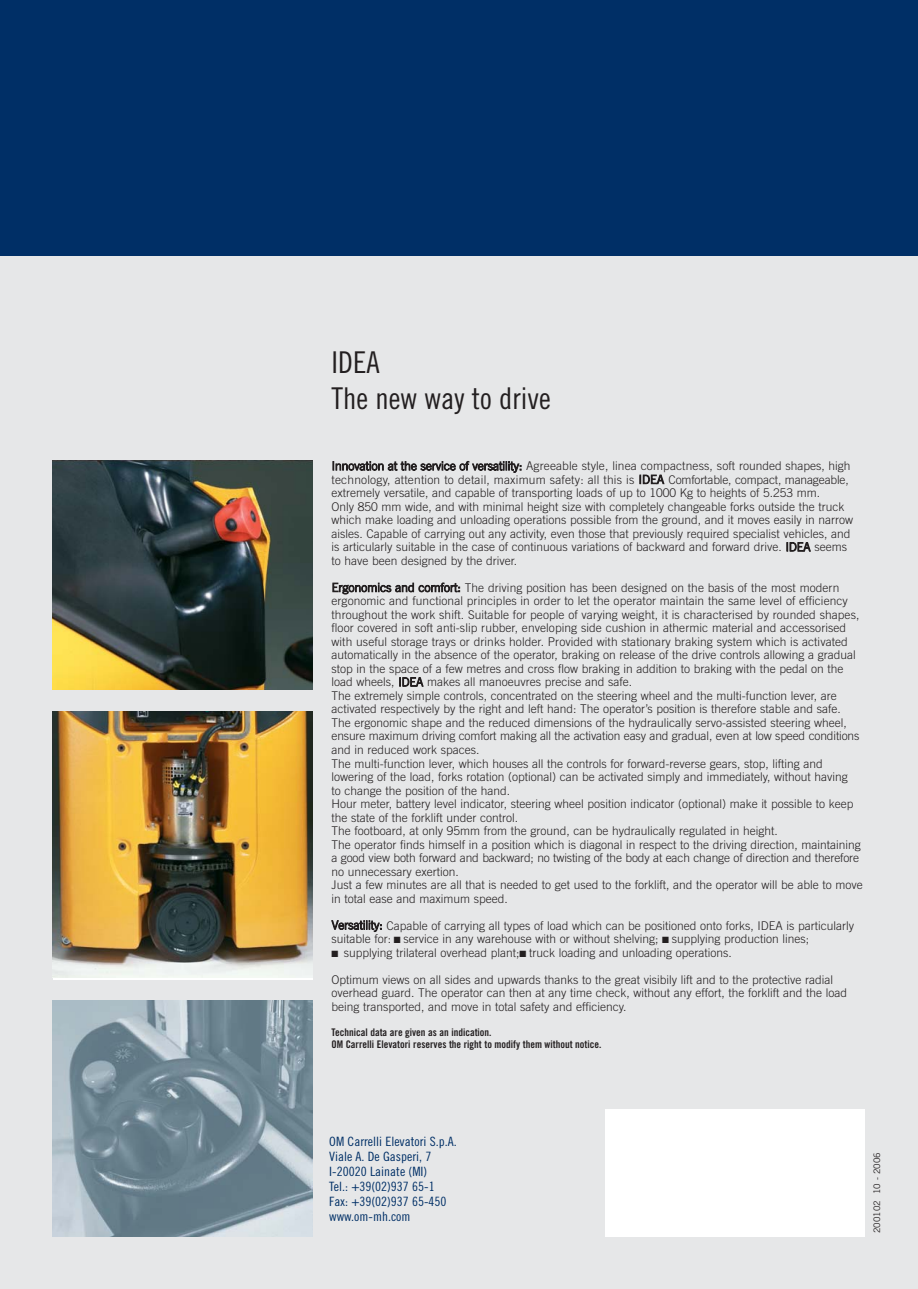
<style>
.page{position:relative;width:918px;height:1289px;background:#fff}
.page>*{position:absolute;margin:0;border:0;box-sizing:border-box;transform-origin:0 0}
.t1{font:30px/36px "Trade Gothic Cond Eighteen";color:#231f20}
.t2{font:12.9px/15px "Trade Gothic Cond Eighteen";color:#002f66;scale:1.05 1}
.t3{font:300 12px/13.5px "Trade Gothic";color:#231f20}
.t4{font:10.5px/12px "Trade Gothic Bold Cond Twenty";color:#231f20}
.t5{font:9px "Trade Gothic";color:#231f20}
</style>
<div class="page">
<div style="left:0;top:1px;width:918px;height:1287px;background:#e6e7e8"></div>
<div style="left:0;top:1px;width:918px;height:255px;background:#002f66"></div>
<img style="left:53px;top:711px;width:259px;height:267px">
<img style="left:53px;top:1000px;width:259px;height:236px">
<img style="left:53px;top:460px;width:259px;height:230px">
<div style="left:606px;top:1108px;width:259px;height:128px;background:#fff"></div>
<h1 class="t1" style="left:332px;top:346px;width:221px">IDEA<br>The new way to drive</h1>
<p class="t3" style="left:332px;top:460px;width:523px">Innovation at the service of versatility: Agreeable style, linea compactness, soft rounded shapes, high technology, attention to detail, maximum safety: all this is IDEA Comfortable, compact, manageable, extremely versatile, and capable of transporting loads of up to 1000 Kg to heights of 5.253 mm.<br>Only 850 mm wide, and with minimal height size with completely changeable forks outside the truck which make loading and unloading operations possible from the ground, and it moves easily in narrow aisles. Capable of carrying out any activity, even those that previously required specialist vehicles, and is articularly suitable in the case of continuous variations of backward and forward drive. IDEA seems to have been designed by the driver.</p>
<p class="t3" style="left:332px;top:582px;width:533px">Ergonomics and comfort: The driving position has been designed on the basis of the most modern ergonomic and functional principles in order to let the operator maintain the same level of efficiency throughout the work shift. Suitable for people of varying weight, it is characterised by rounded shapes, floor covered in soft anti-slip rubber, enveloping side cushion in athermic material and accessorised with useful storage trays or drinks holder. Provided with stationary braking system which is activated automatically in the absence of the operator, braking on release of the drive controls allowing a gradual stop in the space of a few metres and cross flow braking in addition to braking with the pedal on the load wheels, IDEA makes all manoeuvres precise and safe.<br>The extremely simple controls, concentrated on the steering wheel and the multi-function lever, are activated respectively by the right and left hand: The operator’s position is therefore stable and safe.<br>The ergonomic shape and the reduced dimensions of the hydraulically servo-assisted steering wheel, ensure maximum driving comfort making all the activation easy and gradual, even at low speed conditions and in reduced work spaces.<br>The multi-function lever, which houses all the controls for forward-reverse gears, stop, lifting and lowering of the load, forks rotation (optional) can be activated simply and immediately, without having<br>to change the position of the hand.<br>Hour meter, battery level indicator, steering wheel position indicator (optional) make it possible to keep the state of the forklift under control.<br>The footboard, at only 95mm from the ground, can be hydraulically regulated in height.<br>The operator finds himself in a position which is diagonal in respect to the driving direction, maintaining a good view both forward and backward; no twisting of the body at each change of direction and therefore no unnecessary exertion.<br>Just a few minutes are all that is needed to get used to the forklift, and the operator will be able to move in total ease and maximum speed.</p>
<p class="t3" style="left:332px;top:919px;width:524px">Versatility: Capable of carrying all types of load which can be positioned onto forks, IDEA is particularly suitable for: ■ service in any warehouse with or without shelving; ■ supplying production lines;</p>
<p class="t3" style="left:332px;top:946px;width:402px">■ supplying trilateral overhead plant;■ truck loading and unloading operations.</p>
<p class="t3" style="left:332px;top:973px;width:517px">Optimum views on all sides and upwards thanks to the great visibily lift and to the protective radial overhead guard. The operator can then at any time check, without any effort, the forklift and the load being transported, and move in total safety and efficiency.</p>
<p class="t4" style="left:332px;top:1027px;width:271px">Technical data are given as an indication.<br>OM Carrelli Elevatori reserves the right to modify them without notice.</p>
<p class="t2" style="left:329px;top:1134px;width:123px">OM Carrelli Elevatori S.p.A.<br>Viale A. De Gasperi, 7<br>I-20020 Lainate (MI)<br>Tel.: +39(02)937 65-1<br>Fax: +39(02)937 65-450 www.om-mh.com</p>
<p class="t5" style="left:874px;top:1233px;width:83px;rotate:-90deg">200102 10 - 2006</p>
</div>
